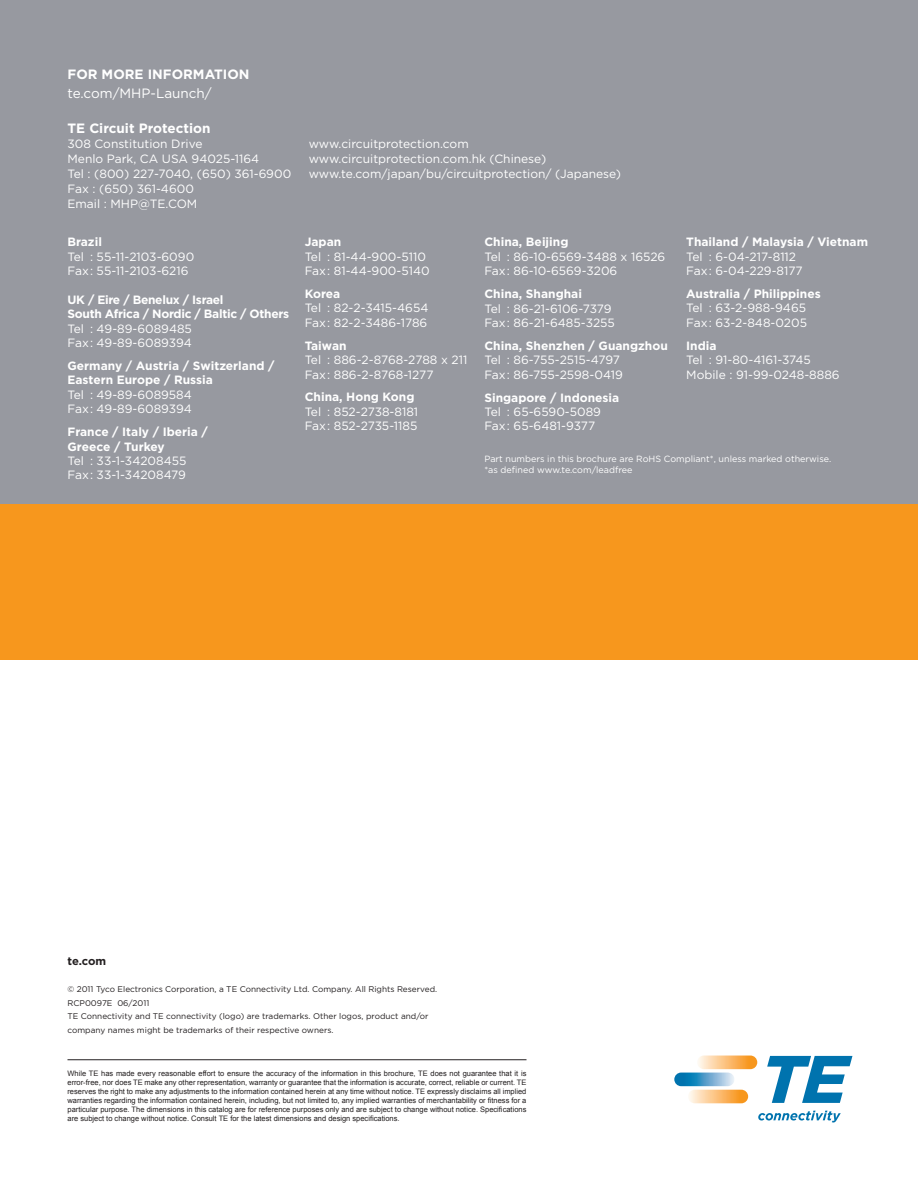
<style>
.page{position:relative;width:918px;height:1188px;background:#fff}
.page>*{position:absolute;margin:0;border:0;box-sizing:border-box;transform-origin:0 0}
.t1{font:700 13.5px "Gotham";color:#fff}
.t2{font:13.5px "Gotham";color:#fff}
.t3{font:12px/14.4px "Gotham";color:#fff}
.t4{font:700 12px/14.4px "Gotham";color:#fff}
.t5{font:700 12px/14.4px "Gotham";letter-spacing:-.025em;color:#fff}
.t6{font:700 11.25px "Gotham";color:#231f20}
.t7{font:9px/10.8px "Gotham";color:#fff}
.t8{font:8.25px/13.5px "Gotham";color:#231f20}
.t9{font:7.5px/9px "Arial";color:#231f20;text-align:justify}
</style>
<div class="page">
<div style="left:0;top:0;width:918px;height:622px;background:#9799a0"></div>
<svg style="left:697px;top:1056px;width:60px;height:13px"></svg>
<svg style="left:688px;top:1090px;width:60px;height:13px"></svg>
<svg style="left:674px;top:1073px;width:60px;height:13px"></svg>
<svg style="left:767px;top:1056px;width:85px;height:47px"></svg>
<svg style="left:758px;top:1111px;width:83px;height:12px"></svg>
<div style="left:0;top:504px;width:918px;height:155px;background:#f7971d"></div>
<hr style="left:68px;top:1059px;width:458px;height:1px;background:#231f20">
<p class="t1" style="left:68px;top:66px;width:184px">FOR MORE INFORMATION</p>
<p class="t2" style="left:68px;top:86px;width:146px">te.com/MHP-Launch/</p>
<p class="t1" style="left:68px;top:120px;width:145px">TE Circuit Protection</p>
<p class="t3" style="left:68px;top:136px;width:225px;line-height:15px">308 Constitution Drive<br>Menlo Park, CA USA 94025-1164<br>Tel : (800) 227-7040, (650) 361-6900<br>Fax : (650) 361-4600<br>Email : MHP@TE.COM</p>
<p class="t4" style="left:68px;top:235px;width:36px">Brazil</p>
<p class="t3" style="left:68px;top:249px;width:128px">Tel : 55-11-2103-6090<br>Fax: 55-11-2103-6216</p>
<p class="t5" style="left:68px;top:292px;width:223px">UK / Eire / Benelux / Israel<br>South Africa / Nordic / Baltic / Others</p>
<p class="t3" style="left:68px;top:321px;width:126px">Tel : 49-89-6089485<br>Fax: 49-89-6089394</p>
<p class="t4" style="left:68px;top:358px;width:209px">Germany / Austria / Switzerland /<br>Eastern Europe / Russia</p>
<p class="t3" style="left:68px;top:387px;width:126px">Tel : 49-89-6089584<br>Fax: 49-89-6089394</p>
<p class="t4" style="left:68px;top:424px;width:142px">France / Italy / Iberia /<br>Greece / Turkey</p>
<p class="t3" style="left:68px;top:453px;width:120px">Tel : 33-1-34208455<br>Fax: 33-1-34208479</p>
<p class="t3" style="left:309px;top:136px;width:314px;line-height:15px">www.circuitprotection.com www.circuitprotection.com.hk (Chinese) www.te.com/japan/bu/circuitprotection/ (Japanese)</p>
<p class="t4" style="left:305px;top:235px;width:38px">Japan</p>
<p class="t3" style="left:305px;top:249px;width:127px">Tel : 81-44-900-5110<br>Fax: 81-44-900-5140</p>
<p class="t4" style="left:305px;top:286px;width:37px">Korea</p>
<p class="t3" style="left:305px;top:301px;width:125px">Tel : 82-2-3415-4654<br>Fax: 82-2-3486-1786</p>
<p class="t4" style="left:305px;top:338px;width:43px">Taiwan</p>
<p class="t3" style="left:305px;top:353px;width:164px">Tel : 886-2-8768-2788 x 211<br>Fax: 886-2-8768-1277</p>
<p class="t4" style="left:305px;top:390px;width:111px">China, Hong Kong</p>
<p class="t3" style="left:305px;top:404px;width:115px">Tel : 852-2738-8181<br>Fax: 852-2735-1185</p>
<p class="t4" style="left:484px;top:235px;width:86px">China, Beijing</p>
<p class="t3" style="left:484px;top:249px;width:182px">Tel : 86-10-6569-3488 x 16526<br>Fax: 86-10-6569-3206</p>
<p class="t4" style="left:484px;top:286px;width:99px">China, Shanghai</p>
<p class="t3" style="left:484px;top:301px;width:132px">Tel : 86-21-6106-7379<br>Fax: 86-21-6485-3255</p>
<p class="t4" style="left:484px;top:338px;width:185px">China, Shenzhen / Guangzhou</p>
<p class="t3" style="left:484px;top:353px;width:140px">Tel : 86-755-2515-4797<br>Fax: 86-755-2598-0419</p>
<p class="t4" style="left:484px;top:390px;width:136px">Singapore / Indonesia</p>
<p class="t3" style="left:484px;top:404px;width:118px">Tel : 65-6590-5089<br>Fax: 65-6481-9377</p>
<p class="t4" style="left:686px;top:235px;width:183px">Thailand / Malaysia / Vietnam</p>
<p class="t3" style="left:686px;top:249px;width:118px">Tel : 6-04-217-8112<br>Fax: 6-04-229-8177</p>
<p class="t4" style="left:686px;top:286px;width:136px">Australia / Philippines</p>
<p class="t3" style="left:686px;top:301px;width:122px">Tel : 63-2-988-9465<br>Fax: 63-2-848-0205</p>
<p class="t4" style="left:686px;top:338px;width:32px">India</p>
<p class="t3" style="left:686px;top:353px;width:155px">Tel : 91-80-4161-3745<br>Mobile : 91-99-0248-8886</p>
<p class="t7" style="left:484px;top:453px;width:348px">Part numbers in this brochure are RoHS Compliant*, unless marked otherwise. *as defined www.te.com/leadfree</p>
<p class="t6" style="left:68px;top:955px;width:40px">te.com</p>
<p class="t8" style="left:68px;top:982px;width:371px">© 2011 Tyco Electronics Corporation, a TE Connectivity Ltd. Company. All Rights Reserved.<br>RCP0097E 06/2011<br>TE Connectivity and TE connectivity (logo) are trademarks. Other logos, product and/or company names might be trademarks of their respective owners.</p>
<p class="t9" style="left:68px;top:1068px;width:460px">While TE has made every reasonable effort to ensure the accuracy of the information in this brochure, TE does not guarantee that it is error-free, nor does TE make any other representation, warranty or guarantee that the information is accurate, correct, reliable or current. TE reserves the right to make any adjustments to the information contained herein at any time without notice. TE expressly disclaims all implied warranties regarding the information contained herein, including, but not limited to, any implied warranties of merchantability or fitness for a particular purpose. The dimensions in this catalog are for reference purposes only and are subject to change without notice. Specifications are subject to change without notice. Consult TE for the latest dimensions and design specifications.</p>
</div>
